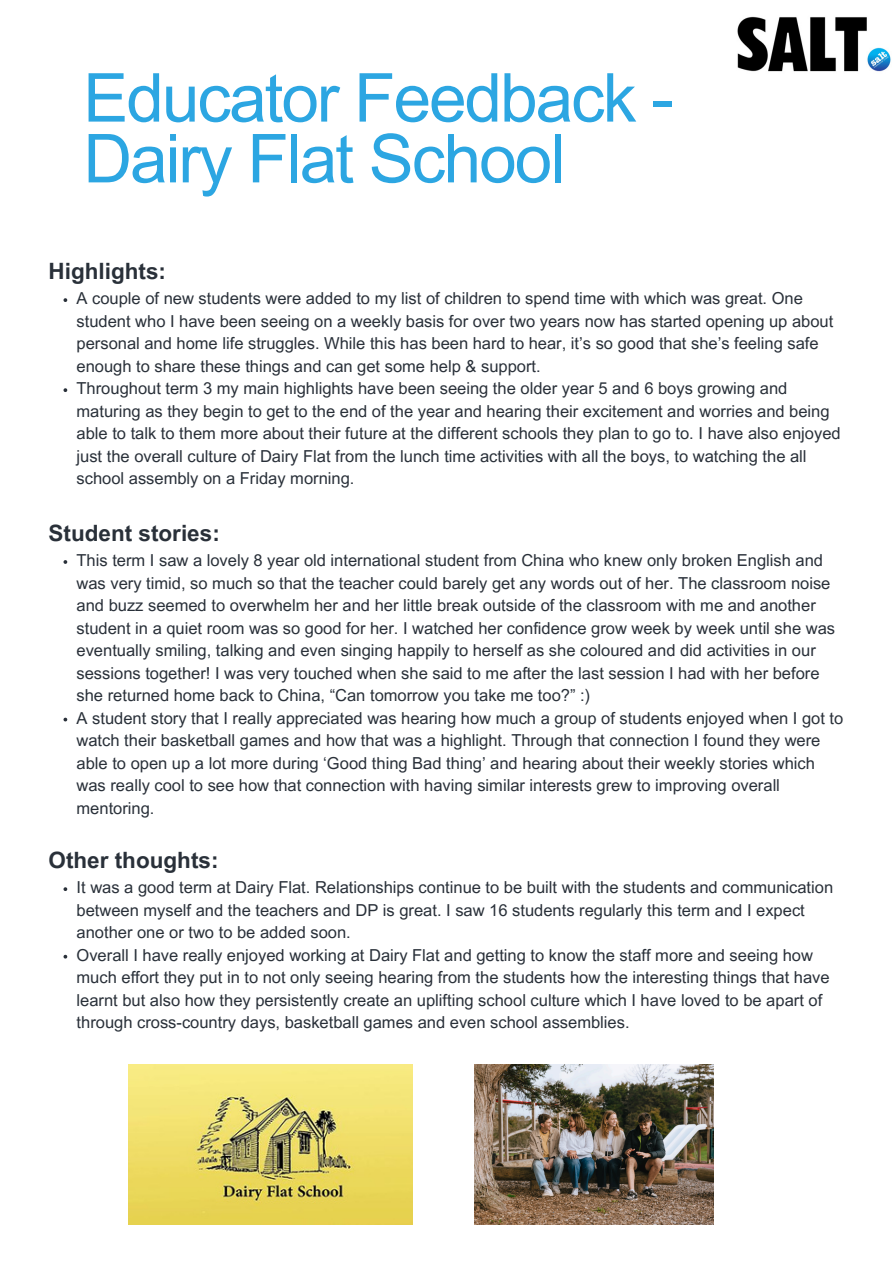
<style>
.page{position:relative;width:894px;height:1264px;background:#fff}
.page>*{position:absolute;margin:0;border:0;box-sizing:border-box;transform-origin:0 0}
.t1{font:67.5px/60.8px "Arial MT Pro";letter-spacing:-.03em;color:#2ca6e2}
.t2{font:700 22.5px "Arial MT Pro";color:#293039}
.t3{font:16.5px/22.5px "Arial MT Pro";color:#293039}
</style>
<div class="page">
<svg style="left:63px;top:298px;width:4px;height:4px"></svg>
<svg style="left:63px;top:388px;width:4px;height:4px"></svg>
<svg style="left:63px;top:560px;width:4px;height:4px"></svg>
<svg style="left:63px;top:717px;width:4px;height:4px"></svg>
<svg style="left:63px;top:887px;width:4px;height:4px"></svg>
<svg style="left:63px;top:954px;width:4px;height:4px"></svg>
<img style="left:129px;top:1064px;width:283px;height:159px">
<img style="left:737px;top:16px;width:154px;height:56px">
<img style="left:474px;top:1064px;width:238px;height:159px">
<p class="t1" style="left:83px;top:76px;width:592px">Educator Feedback -<br>Dairy Flat School</p>
<h1 class="t2" style="left:48px;top:262px;width:119px">Highlights:</h1>
<p class="t3" style="left:77px;top:289px;width:758px">A couple of new students were added to my list of children to spend time with which was great. One student who I have been seeing on a weekly basis for over two years now has started opening up about personal and home life struggles. While this has been hard to hear, it’s so good that she’s feeling safe enough to share these things and can get some help &amp; support.</p>
<h2 class="t3" style="left:77px;top:379px;width:765px">Throughout term 3 my main highlights have been seeing the older year 5 and 6 boys growing and maturing as they begin to get to the end of the year and hearing their excitement and worries and being able to talk to them more about their future at the different schools they plan to go to. I have also enjoyed just the overall culture of Dairy Flat from the lunch time activities with all the boys, to watching the all school assembly on a Friday morning.</h2>
<p class="t2" style="left:48px;top:524px;width:173px">Student stories:</p>
<p class="t3" style="left:77px;top:551px;width:759px">This term I saw a lovely 8 year old international student from China who knew only broken English and was very timid, so much so that the teacher could barely get any words out of her. The classroom noise and buzz seemed to overwhelm her and her little break outside of the classroom with me and another student in a quiet room was so good for her. I watched her confidence grow week by week until she was eventually smiling, talking and even singing happily to herself as she coloured and did activities in our sessions together! I was very touched when she said to me after the last session I had with her before she returned home back to China, “Can tomorrow you take me too?” :)</p>
<h2 class="t3" style="left:77px;top:708px;width:768px">A student story that I really appreciated was hearing how much a group of students enjoyed when I got to watch their basketball games and how that was a highlight. Through that connection I found they were able to open up a lot more during ‘Good thing Bad thing’ and hearing about their weekly stories which was really cool to see how that connection with having similar interests grew to improving overall mentoring.</h2>
<p class="t2" style="left:48px;top:851px;width:171px">Other thoughts:</p>
<p class="t3" style="left:77px;top:878px;width:758px">It was a good term at Dairy Flat. Relationships continue to be built with the students and communication between myself and the teachers and DP is great. I saw 16 students regularly this term and I expect another one or two to be added soon.</p>
<h2 class="t3" style="left:77px;top:945px;width:754px">Overall I have really enjoyed working at Dairy Flat and getting to know the staff more and seeing how much effort they put in to not only seeing hearing from the students how the interesting things that have learnt but also how they persistently create an uplifting school culture which I have loved to be apart of through cross-country days, basketball games and even school assemblies.</h2>
</div>
